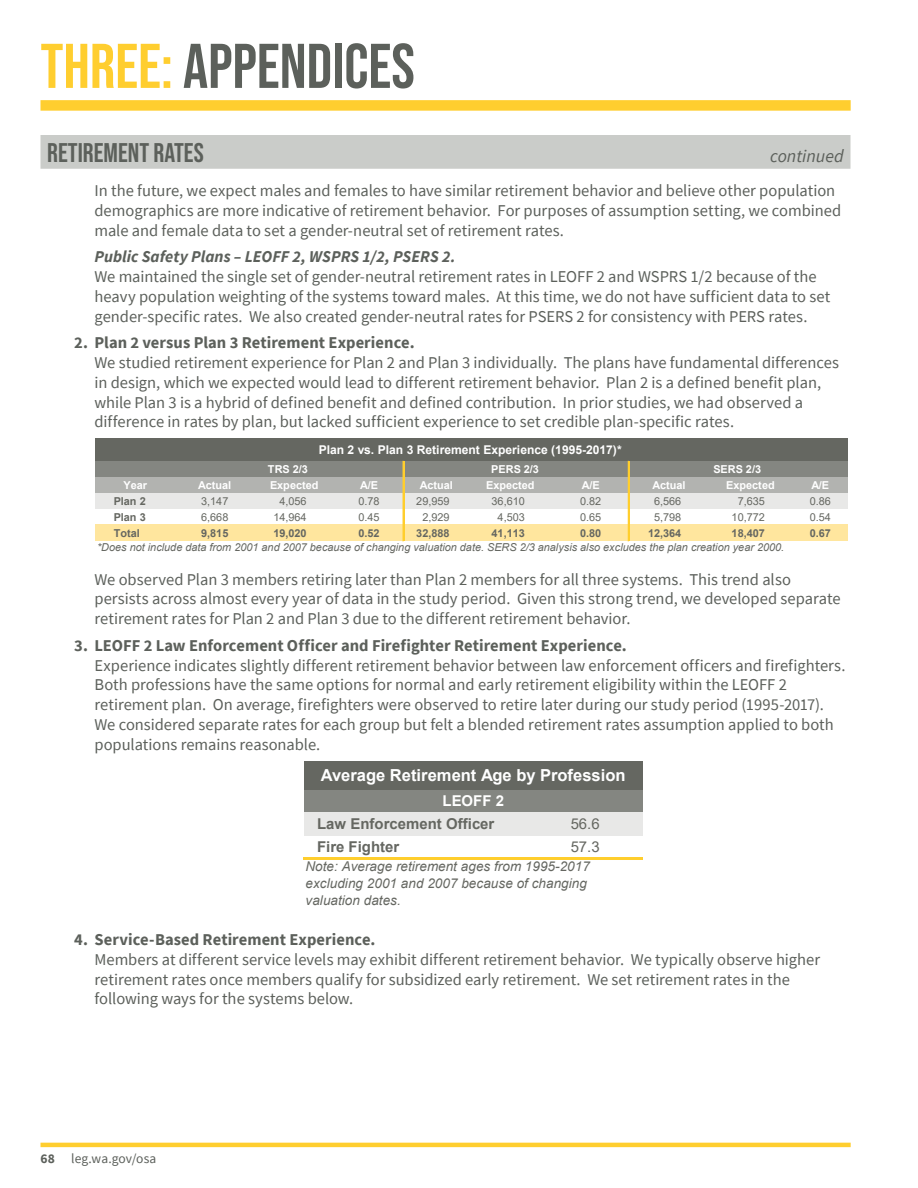
<style>
.page{position:relative;width:918px;height:1188px;background:#fff}
.page>*{position:absolute;margin:0;border:0;box-sizing:border-box;transform-origin:0 0}
.t1{font:63px "Bebas Neue";color:#5c605b}
.t2{font:27px "Bebas Neue";color:#5c605b}
.t3{font:italic 18px "Source Sans Pro";color:#5c605b}
.t4{font:16.5px/19.8px "Source Sans Pro";color:#5c605b}
.t5{font:700 16.5px "Source Sans Pro";letter-spacing:.005em;color:#5c605b}
.t6{font:italic 700 16.5px "Source Sans Pro";color:#5c605b}
.t7{font:700 16.5px "Arial";color:#fff}
.t8{font:700 15px "Arial";letter-spacing:.005em;color:#656761}
.t9{font:15px "Arial";color:#656761}
.t10{font:700 15px "Arial";letter-spacing:.005em;color:#fff}
.t11{font:italic 13.5px/17px "Arial";letter-spacing:.005em;color:#656761}
.t12{font:13.5px "Source Sans Pro";letter-spacing:.005em;color:#5c605b}
.t13{font:700 12.15px "Arial";color:#fff}
.t14{font:italic 10.95px "Arial";color:#656761}
.t15{font:10.95px "Arial";color:#656761}
.t16{font:700 10.95px "Arial";color:#fff}
.t17{font:700 10.95px "Arial";color:#656761}
.s1{color:#ffce2f}
.s2{font-weight:700}
</style>
<div class="page">
<div style="left:40px;top:100px;width:811px;height:11px;background:#ffce2f"></div>
<hr style="left:40px;top:1143px;width:811px;height:4px;background:#ffce2f">
<div style="left:40px;top:135px;width:810px;height:34px;background:#caccc9"></div>
<div style="left:96px;top:438px;width:752px;height:23px;background:#656761"></div>
<div style="left:96px;top:461px;width:752px;height:16px;background:#848681"></div>
<div style="left:96px;top:477px;width:752px;height:16px;background:#b2b3b0"></div>
<div style="left:96px;top:493px;width:752px;height:16px;background:#e8e8e7"></div>
<div style="left:96px;top:525px;width:752px;height:16px;background:#ffe69e"></div>
<hr style="left:403px;top:461px;width:1px;height:80px;background:#ffce2d">
<hr style="left:628px;top:461px;width:1px;height:80px;background:#ffce2d">
<div style="left:304px;top:761px;width:339px;height:29px;background:#656761"></div>
<div style="left:304px;top:790px;width:339px;height:22px;background:#848681"></div>
<div style="left:304px;top:812px;width:339px;height:24px;background:#e8e8e7"></div>
<hr style="left:303px;top:857px;width:340px;height:3px;background:#ffce2d">
<h1 class="t1" style="left:40px;top:30px;width:376px"><span class="s1">THREE:</span> APPENDICES</h1>
<h2 class="t2" style="left:47px;top:137px;width:158px">RETIREMENT RATES</h2>
<p class="t3" style="left:770px;top:145px;width:75px">continued</p>
<p class="t4" style="left:94px;top:181px;width:748px">In the future, we expect males and females to have similar retirement behavior and believe other population demographics are more indicative of retirement behavior. For purposes of assumption setting, we combined male and female data to set a gender-neutral set of retirement rates.</p>
<p class="t6" style="left:94px;top:246px;width:363px">Public Safety Plans – LEOFF 2, WSPRS 1/2, PSERS 2.</p>
<p class="t4" style="left:94px;top:267px;width:737px">We maintained the single set of gender-neutral retirement rates in LEOFF 2 and WSPRS 1/2 because of the heavy population weighting of the systems toward males. At this time, we do not have sufficient data to set gender-specific rates. We also created gender-neutral rates for PSERS 2 for consistency with PERS rates.</p>
<p class="t5" style="left:74px;top:331px;width:342px">2. Plan 2 versus Plan 3 Retirement Experience.</p>
<p class="t4" style="left:94px;top:352px;width:746px">We studied retirement experience for Plan 2 and Plan 3 individually. The plans have fundamental differences in design, which we expected would lead to different retirement behavior. Plan 2 is a defined benefit plan, while Plan 3 is a hybrid of defined benefit and defined contribution. In prior studies, we had observed a difference in rates by plan, but lacked sufficient experience to set credible plan-specific rates.</p>
<p class="t13" style="left:319px;top:441px;width:305px">Plan 2 vs. Plan 3 Retirement Experience (1995-2017)*</p>
<p class="t16" style="left:268px;top:461px;width:42px">TRS 2/3</p>
<p class="t16" style="left:491px;top:461px;width:49px">PERS 2/3</p>
<p class="t16" style="left:713px;top:461px;width:49px">SERS 2/3</p>
<p class="t16" style="left:123px;top:477px;width:25px">Year</p>
<p class="t16" style="left:198px;top:477px;width:34px">Actual</p>
<p class="t16" style="left:270px;top:477px;width:50px">Expected</p>
<p class="t16" style="left:360px;top:477px;width:19px">A/E</p>
<p class="t16" style="left:420px;top:477px;width:34px">Actual</p>
<p class="t16" style="left:486px;top:477px;width:50px">Expected</p>
<p class="t16" style="left:582px;top:477px;width:19px">A/E</p>
<p class="t16" style="left:653px;top:477px;width:34px">Actual</p>
<p class="t16" style="left:726px;top:477px;width:50px">Expected</p>
<p class="t16" style="left:811px;top:477px;width:19px">A/E</p>
<p class="t17" style="left:114px;top:494px;width:34px">Plan 2</p>
<p class="t15" style="left:201px;top:494px;width:29px">3,147</p>
<p class="t15" style="left:279px;top:494px;width:29px">4,056</p>
<p class="t15" style="left:358px;top:494px;width:23px">0.78</p>
<p class="t15" style="left:416px;top:494px;width:35px">29,959</p>
<p class="t15" style="left:492px;top:494px;width:35px">36,610</p>
<p class="t15" style="left:580px;top:494px;width:23px">0.82</p>
<p class="t15" style="left:654px;top:494px;width:29px">6,566</p>
<p class="t15" style="left:738px;top:494px;width:29px">7,635</p>
<p class="t15" style="left:810px;top:494px;width:23px">0.86</p>
<p class="t17" style="left:114px;top:509px;width:34px">Plan 3</p>
<p class="t15" style="left:201px;top:509px;width:29px">6,668</p>
<p class="t15" style="left:273px;top:509px;width:35px">14,964</p>
<p class="t15" style="left:358px;top:509px;width:23px">0.45</p>
<p class="t15" style="left:422px;top:509px;width:29px">2,929</p>
<p class="t15" style="left:498px;top:509px;width:29px">4,503</p>
<p class="t15" style="left:580px;top:509px;width:23px">0.65</p>
<p class="t15" style="left:654px;top:509px;width:29px">5,798</p>
<p class="t15" style="left:732px;top:509px;width:35px">10,772</p>
<p class="t15" style="left:810px;top:509px;width:23px">0.54</p>
<p class="t17" style="left:114px;top:525px;width:28px">Total</p>
<p class="t17" style="left:201px;top:525px;width:29px">9,815</p>
<p class="t17" style="left:273px;top:525px;width:35px">19,020</p>
<p class="t17" style="left:358px;top:525px;width:23px">0.52</p>
<p class="t17" style="left:416px;top:525px;width:35px">32,888</p>
<p class="t17" style="left:492px;top:525px;width:35px">41,113</p>
<p class="t17" style="left:580px;top:525px;width:23px">0.80</p>
<p class="t17" style="left:648px;top:525px;width:35px">12,364</p>
<p class="t17" style="left:732px;top:525px;width:35px">18,407</p>
<p class="t17" style="left:810px;top:525px;width:23px">0.67</p>
<p class="t14" style="left:97px;top:541px;width:689px">*Does not include data from 2001 and 2007 because of changing valuation date. SERS 2/3 analysis also excludes the plan creation year 2000.</p>
<p class="t4" style="left:94px;top:569px;width:748px">We observed Plan 3 members retiring later than Plan 2 members for all three systems. This trend also persists across almost every year of data in the study period. Given this strong trend, we developed separate retirement rates for Plan 2 and Plan 3 due to the different retirement behavior.</p>
<p class="t5" style="left:74px;top:634px;width:554px">3. LEOFF 2 Law Enforcement Officer and Firefighter Retirement Experience.</p>
<p class="t4" style="left:94px;top:655px;width:752px">Experience indicates slightly different retirement behavior between law enforcement officers and firefighters.<br>Both professions have the same options for normal and early retirement eligibility within the LEOFF 2 retirement plan. On average, firefighters were observed to retire later during our study period (1995-2017).<br>We considered separate rates for each group but felt a blended retirement rates assumption applied to both populations remains reasonable.</p>
<p class="t7" style="left:321px;top:763px;width:306px">Average Retirement Age by Profession</p>
<p class="t8" style="left:317px;top:813px;width:179px">Law Enforcement Officer</p>
<p class="t9" style="left:571px;top:813px;width:31px">56.6</p>
<p class="t8" style="left:317px;top:836px;width:84px">Fire Fighter</p>
<p class="t9" style="left:571px;top:836px;width:31px">57.3</p>
<p class="t11" style="left:306px;top:858px;width:286px">Note: Average retirement ages from 1995-2017 excluding 2001 and 2007 because of changing valuation dates.</p>
<p class="t10" style="left:443px;top:790px;width:63px">LEOFF 2</p>
<p class="t5" style="left:74px;top:928px;width:303px">4. Service-Based Retirement Experience.</p>
<p class="t4" style="left:94px;top:949px;width:727px">Members at different service levels may exhibit different retirement behavior. We typically observe higher retirement rates once members qualify for subsidized early retirement. We set retirement rates in the following ways for the systems below.</p>
<p class="t12" style="left:40px;top:1150px;width:117px"><span class="s2">68</span> leg.wa.gov/osa</p>
</div>
